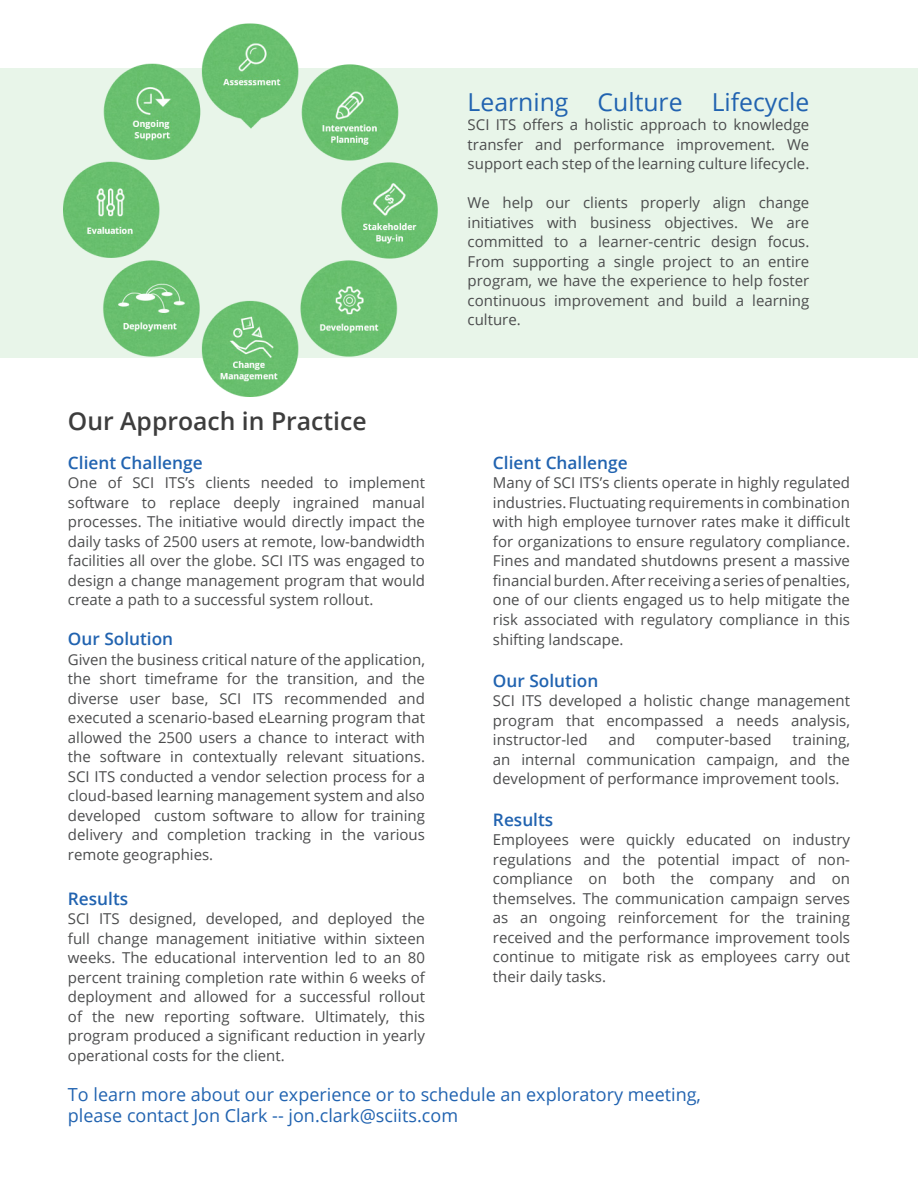
<style>
.page{position:relative;width:918px;height:1188px;background:#fff}
.page>*{position:absolute;margin:0;border:0;box-sizing:border-box;transform-origin:0 0}
.t1{font:24.75px "Open Sans";color:#2163b0}
.t2{font:600 24.75px "Open Sans";color:#3d3d3d}
.t3{font:18px/21.6px "Open Sans";color:#2163b0}
.t4{font:600 17.25px "Open Sans";color:#2163b0}
.t5{font:15px/19.5px "Open Sans";color:#4b4c4d;text-align:justify}
</style>
<div class="page">
<div style="left:0;top:68px;width:918px;height:290px;background:#e8f5e9"></div>
<img style="left:63px;top:23px;width:375px;height:374px">
<div style="left:431px;top:71px;width:37px;height:71px;background:#e8f5e9"></div>
<p class="t2" style="left:68px;top:404px;width:300px">Our Approach in Practice</p>
<p class="t4" style="left:68px;top:451px;width:136px">Client Challenge</p>
<p class="t5" style="left:68px;top:473px;width:359px">One of SCI ITS’s clients needed to implement software to replace deeply ingrained manual processes. The initiative would directly impact the daily tasks of 2500 users at remote, low-bandwidth facilities all over the globe. SCI ITS was engaged to design a change management program that would create a path to a successful system rollout.</p>
<p class="t4" style="left:68px;top:627px;width:107px">Our Solution</p>
<p class="t5" style="left:68px;top:649px;width:359px">Given the business critical nature of the application, the short timeframe for the transition, and the diverse user base, SCI ITS recommended and executed a scenario-based eLearning program that allowed the 2500 users a chance to interact with the software in contextually relevant situations.<br>SCI ITS conducted a vendor selection process for a cloud-based learning management system and also developed custom software to allow for training delivery and completion tracking in the various remote geographies.</p>
<p class="t4" style="left:68px;top:887px;width:62px">Results</p>
<p class="t5" style="left:68px;top:909px;width:359px">SCI ITS designed, developed, and deployed the full change management initiative within sixteen weeks. The educational intervention led to an 80 percent training completion rate within 6 weeks of deployment and allowed for a successful rollout of the new reporting software. Ultimately, this program produced a significant reduction in yearly operational costs for the client.</p>
<p class="t1" style="left:468px;top:85px;width:343px">Learning Culture Lifecycle</p>
<p class="t5" style="left:468px;top:115px;width:343px">SCI ITS offers a holistic approach to knowledge transfer and performance improvement. We support each step of the learning culture lifecycle.</p>
<p class="t5" style="left:468px;top:193px;width:343px">We help our clients properly align change initiatives with business objectives. We are committed to a learner-centric design focus.<br>From supporting a single project to an entire program, we have the experience to help foster continuous improvement and build a learning culture.</p>
<p class="t4" style="left:493px;top:451px;width:136px">Client Challenge</p>
<p class="t5" style="left:493px;top:473px;width:359px">Many of SCI ITS’s clients operate in highly regulated industries. Fluctuating requirements in combination with high employee turnover rates make it difficult for organizations to ensure regulatory compliance.<br>Fines and mandated shutdowns present a massive financial burden. After receiving a series of penalties, one of our clients engaged us to help mitigate the risk associated with regulatory compliance in this shifting landscape.</p>
<p class="t4" style="left:493px;top:669px;width:107px">Our Solution</p>
<p class="t5" style="left:493px;top:691px;width:359px">SCI ITS developed a holistic change management program that encompassed a needs analysis, instructor-led</p>
<p class="t5" style="left:608px;top:730px;width:28px">and</p>
<p class="t5" style="left:656px;top:730px;width:117px">computer-based</p>
<p class="t5" style="left:493px;top:730px;width:359px;text-indent:299px">training, an internal communication campaign, and the development of performance improvement tools.</p>
<p class="t4" style="left:493px;top:808px;width:62px">Results</p>
<p class="t5" style="left:493px;top:830px;width:359px">Employees were quickly educated on industry regulations and the potential impact of non&shy;compliance on both the company and on themselves. The communication campaign serves as an ongoing reinforcement for the training received and the performance improvement tools continue to mitigate risk as employees carry out their daily tasks.</p>
<p class="t3" style="left:68px;top:1083px;width:635px">To learn more about our experience or to schedule an exploratory meeting, please contact Jon Clark -- jon.clark@sciits.com</p>
</div>
